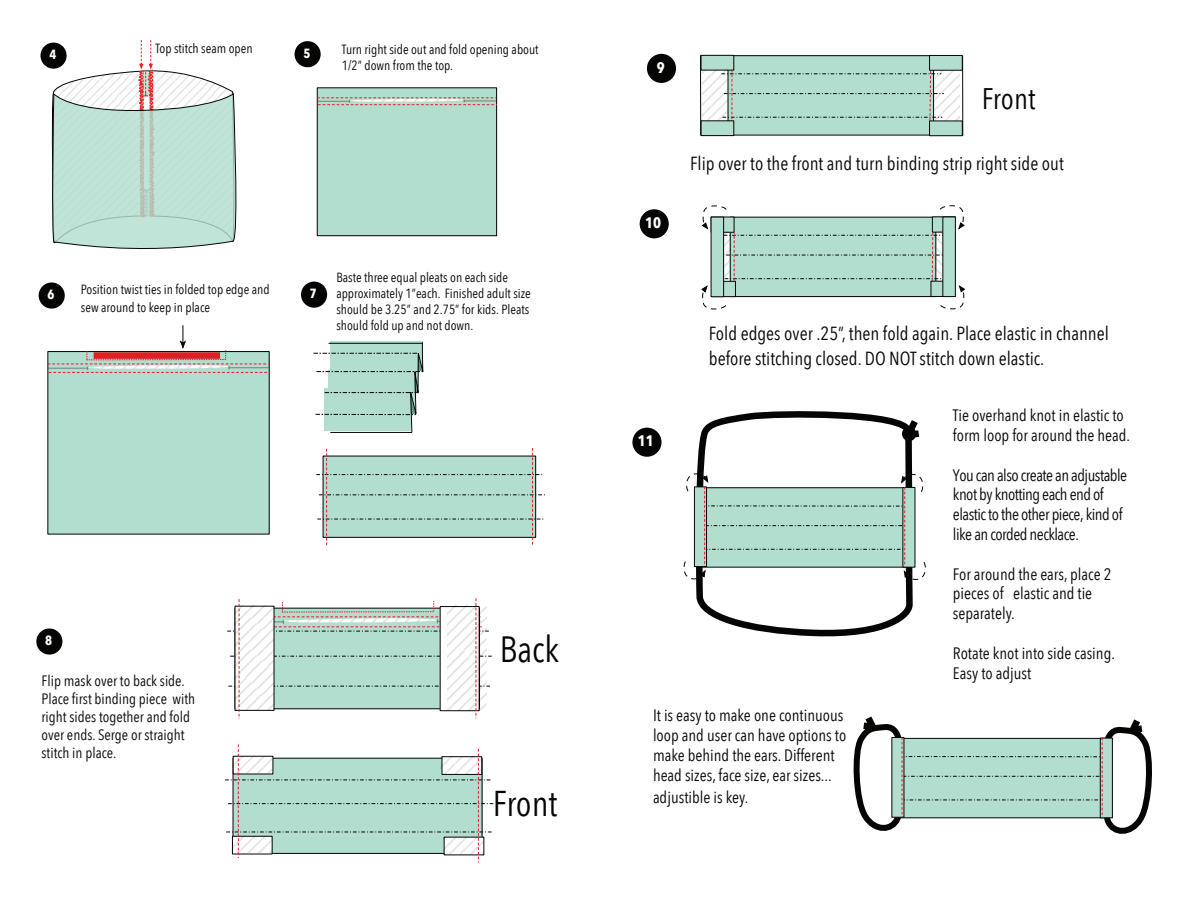
<style>
.page{position:relative;width:1188px;height:918px;background:#fff}
.page>*{position:absolute;margin:0;border:0;box-sizing:border-box;transform-origin:0 0}
.t1{font:36.45px "Avenir Next Condensed";color:#050504}
.t2{font:35.85px "Avenir Next Condensed";letter-spacing:-.005em;color:#050504}
.t3{font:29.7px "Avenir Next Condensed";color:#050504}
.t4{font:18.9px/25px "Avenir Next Condensed";color:#050504}
.t5{font:16.5px/19.8px "Avenir Next Condensed";color:#050504}
.t6{font:16.5px/19.8px "Avenir Next Condensed";letter-spacing:-.03em;color:#050504}
.t7{font:700 15.15px "Avenir Next Condensed";color:#fff}
.t8{font:15px/18px "Avenir Next Condensed";color:#050504}
.t9{font:13.35px/15.9px "Avenir Next Condensed";color:#050504}
.t10{font:700 13.35px "Avenir Next Condensed";color:#fff}
</style>
<div class="page">
<div style="left:43px;top:45px;width:21px;height:21px;background:#050504;border-radius:50%"></div>
<div style="left:40px;top:43px;width:27px;height:26px;border:5px solid #050504;border-radius:50%"></div>
<svg style="left:50px;top:40px;width:187px;height:209px"></svg>
<div style="left:317px;top:88px;width:180px;height:148px;background:#b2ded0"></div>
<div style="left:317px;top:87px;width:180px;height:149px;border:1px solid #050504"></div>
<svg style="left:317px;top:97px;width:180px;height:8px"></svg>
<svg style="left:313px;top:341px;width:111px;height:92px"></svg>
<svg style="left:316px;top:448px;width:229px;height:98px"></svg>
<div style="left:297px;top:44px;width:21px;height:21px;background:#050504;border-radius:50%"></div>
<div style="left:295px;top:41px;width:26px;height:26px;border:5px solid #050504;border-radius:50%"></div>
<div style="left:41px;top:285px;width:21px;height:21px;background:#050504;border-radius:50%"></div>
<div style="left:39px;top:282px;width:26px;height:27px;border:5px solid #050504;border-radius:50%"></div>
<div style="left:48px;top:352px;width:221px;height:182px;background:#b2ded0"></div>
<svg style="left:48px;top:325px;width:222px;height:48px"></svg>
<div style="left:304px;top:284px;width:21px;height:21px;background:#050504;border-radius:50%"></div>
<div style="left:301px;top:282px;width:26px;height:26px;border:5px solid #050504;border-radius:50%"></div>
<svg style="left:225px;top:744px;width:269px;height:118px"></svg>
<svg style="left:227px;top:598px;width:265px;height:121px"></svg>
<div style="left:39px;top:631px;width:21px;height:21px;background:#050504;border-radius:50%"></div>
<div style="left:36px;top:628px;width:26px;height:27px;border:5px solid #050504;border-radius:50%"></div>
<div style="left:650px;top:56px;width:23px;height:24px;background:#050504;border-radius:50%"></div>
<div style="left:647px;top:54px;width:29px;height:29px;border:5px solid #050504;border-radius:50%"></div>
<div style="left:642px;top:212px;width:24px;height:24px;background:#050504;border-radius:50%"></div>
<div style="left:640px;top:209px;width:29px;height:29px;border:5px solid #050504;border-radius:50%"></div>
<div style="left:728px;top:56px;width:206px;height:79px;background:#b2ded0"></div>
<div style="left:728px;top:55px;width:206px;height:81px;border:1px solid #050504"></div>
<div style="left:701px;top:55px;width:33px;height:15px;background:#b2ded0"></div>
<div style="left:701px;top:55px;width:33px;height:16px;border:1px solid #050504"></div>
<svg style="left:702px;top:70px;width:19px;height:50px"></svg>
<div style="left:701px;top:121px;width:33px;height:15px;background:#b2ded0"></div>
<div style="left:701px;top:120px;width:33px;height:16px;border:1px solid #050504"></div>
<svg style="left:721px;top:70px;width:214px;height:52px"></svg>
<hr style="left:700px;top:55px;width:1px;height:80px;background:#050504">
<div style="left:930px;top:121px;width:32px;height:15px;background:#b2ded0"></div>
<div style="left:929px;top:120px;width:34px;height:16px;border:1px solid #050504"></div>
<svg style="left:935px;top:71px;width:25px;height:49px"></svg>
<div style="left:930px;top:55px;width:32px;height:15px;background:#b2ded0"></div>
<div style="left:929px;top:55px;width:34px;height:16px;border:1px solid #050504"></div>
<hr style="left:962px;top:56px;width:1px;height:80px;background:#050504">
<svg style="left:701px;top:205px;width:265px;height:105px"></svg>
<svg style="left:696px;top:411px;width:217px;height:226px"></svg>
<svg style="left:683px;top:473px;width:243px;height:108px"></svg>
<svg style="left:901px;top:413px;width:19px;height:29px"></svg>
<div style="left:635px;top:430px;width:24px;height:24px;background:#050504;border-radius:50%"></div>
<div style="left:632px;top:428px;width:30px;height:29px;border:5px solid #050504;border-radius:50%"></div>
<svg style="left:853px;top:716px;width:299px;height:118px"></svg>
<p class="t10" style="left:49px;top:46px;width:8px">4</p>
<p class="t9" style="left:155px;top:40px;width:99px">Top stitch seam open</p>
<p class="t10" style="left:303px;top:45px;width:8px">5</p>
<p class="t9" style="left:342px;top:41px;width:198px">Turn right side out and fold opening about<br>1/2” down from the top.</p>
<p class="t9" style="left:81px;top:280px;width:190px;line-height:18px">Position twist ties in folded top edge and sew around to keep in place</p>
<p class="t10" style="left:48px;top:286px;width:8px">6</p>
<p class="t10" style="left:310px;top:286px;width:8px">7</p>
<p class="t9" style="left:336px;top:269px;width:196px">Baste three equal pleats on each side approximately 1”each. Finished adult size should be 3.25” and 2.75” for kids. Pleats should fold up and not down.</p>
<p class="t10" style="left:45px;top:632px;width:8px">8</p>
<p class="t8" style="left:42px;top:671px;width:155px">Flip mask over to back side.<br>Place first binding piece with right sides together and fold over ends. Serge or straight stitch in place.</p>
<h1 class="t1" style="left:500px;top:618px;width:61px">Back</h1>
<h2 class="t2" style="left:493px;top:773px;width:66px">Front</h2>
<p class="t7" style="left:657px;top:58px;width:9px">9</p>
<p class="t7" style="left:645px;top:214px;width:17px">10</p>
<h3 class="t3" style="left:982px;top:73px;width:55px">Front</h3>
<p class="t4" style="left:690px;top:150px;width:375px">Flip over to the front and turn binding strip right side out</p>
<p class="t7" style="left:638px;top:432px;width:17px">11</p>
<p class="t4" style="left:709px;top:320px;width:402px">Fold edges over .25”, then fold again. Place elastic in channel before stitching closed. DO NOT stitch down elastic.</p>
<p class="t5" style="left:953px;top:405px;width:179px">Tie overhand knot in elastic to form loop for around the head.</p>
<p class="t6" style="left:953px;top:464px;width:176px">You can also create an adjustable knot by knotting each end of elastic to the other piece, kind of like an corded necklace.</p>
<p class="t5" style="left:953px;top:563px;width:160px">For around the ears, place 2 pieces of elastic and tie separately.</p>
<p class="t5" style="left:953px;top:642px;width:164px">Rotate knot into side casing.<br>Easy to adjust</p>
<p class="t5" style="left:653px;top:705px;width:195px">It is easy to make one continuous loop and user can have options to make behind the ears. Different head sizes, face size, ear sizes...</p>
<p class="t5" style="left:653px;top:787px;width:97px">adjustible is key.</p>
</div>
